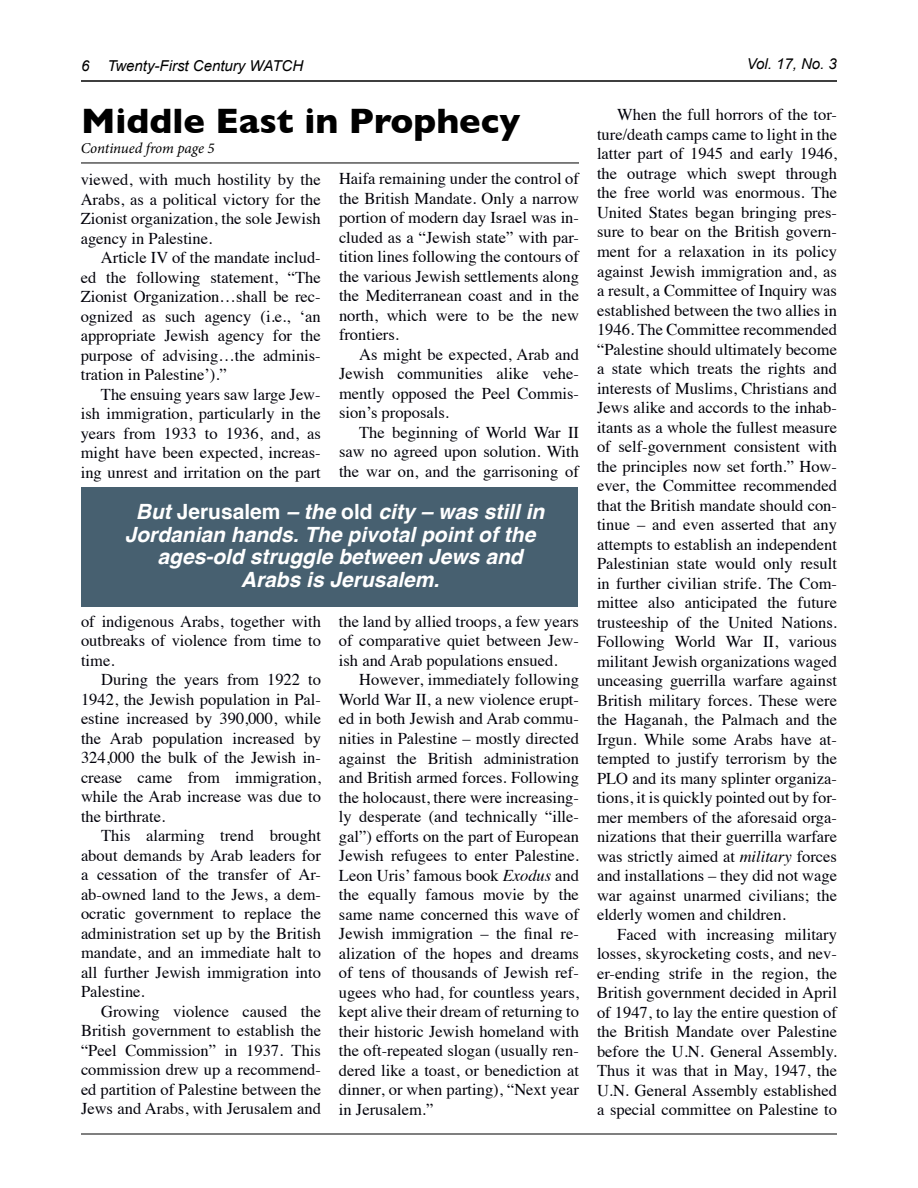
<style>
.page{position:relative;width:918px;height:1188px;background:#fff}
.page>*{position:absolute;margin:0;border:0;box-sizing:border-box;transform-origin:0 0}
.t1{font:700 36px "Gill Sans";color:#000}
.t2{font:italic 700 21px/22.5px "Helvetica";color:#fff;text-align:center}
.t3{font:16.5px/19.5px "Times";color:#000009;text-align:justify}
.t4{font:italic 15px "Arial";color:#000}
.t5{font:italic 15px "Minion Pro";letter-spacing:-.01em;color:#000}
.s1{font-style:normal}
.s2{font-style:italic}
</style>
<div class="page">
<hr style="left:81px;top:80px;width:756px;height:2px;background:#000">
<hr style="left:81px;top:1134px;width:756px;height:1px;background:#000">
<div style="left:82px;top:487px;width:496px;height:120px;background:#476070"></div>
<hr style="left:81px;top:163px;width:498px;height:1px;background:#000">
<p class="t4" style="left:81px;top:60px;width:224px">6 Twenty-First Century WATCH</p>
<p class="t4" style="left:747px;top:58px;width:92px">Vol. 17, No. 3</p>
<h1 class="t1" style="left:81px;top:108px;width:441px">Middle East in Prophecy</h1>
<p class="t5" style="left:81px;top:143px;width:135px">Continued from page 5</p>
<p class="t3" style="left:81px;top:168px;width:242px">viewed, with much hostility by the Arabs, as a political victory for the Zionist organization, the sole Jewish agency in Palestine.</p>
<p class="t3" style="left:81px;top:250px;width:242px;text-indent:20px">Article IV of the mandate includ&shy;ed the following statement, “The Zionist Organization…shall be rec&shy;ognized as such agency (i.e., ‘an appropriate Jewish agency for the purpose of advising…the adminis&shy;tration in Palestine’).”</p>
<p class="t3" style="left:81px;top:383px;width:242px;text-indent:20px">The ensuing years saw large Jew&shy;ish immigration, particularly in the years from 1933 to 1936, and, as might have been expected, increas&shy;ing unrest and irritation on the part</p>
<p class="t3" style="left:339px;top:171px;width:242px">Haifa remaining under the control of the British Mandate. Only a narrow portion of modern day Israel was in&shy;cluded as a “Jewish state” with par&shy;tition lines following the contours of the various Jewish settlements along the Mediterranean coast and in the north, which were to be the new frontiers.</p>
<p class="t3" style="left:339px;top:343px;width:242px;text-indent:20px">As might be expected, Arab and Jewish communities alike vehe&shy;mently opposed the Peel Commis&shy;sion’s proposals.</p>
<p class="t3" style="left:339px;top:424px;width:242px;text-indent:20px">The beginning of World War II saw no agreed upon solution. With the war on, and the garrisoning of</p>
<p class="t2" style="left:125px;top:502px;width:421px">But <span class="s1">Jerusalem</span> – the <span class="s1">old</span> city – was still in Jordanian hands. The pivotal point of the ages-old struggle between Jews and Arabs is Jerusalem.</p>
<p class="t3" style="left:81px;top:613px;width:242px">of indigenous Arabs, together with outbreaks of violence from time to time.</p>
<p class="t3" style="left:81px;top:669px;width:242px;text-indent:20px">During the years from 1922 to 1942, the Jewish population in Pal&shy;estine increased by 390,000, while the Arab population increased by 324,000 the bulk of the Jewish in&shy;crease came from immigration, while the Arab increase was due to the birthrate.</p>
<p class="t3" style="left:81px;top:828px;width:242px;text-indent:20px">This alarming trend brought about demands by Arab leaders for a cessation of the transfer of Ar&shy;ab-owned land to the Jews, a dem&shy;ocratic government to replace the administration set up by the British mandate, and an immediate halt to all further Jewish immigration into Palestine.</p>
<p class="t3" style="left:81px;top:1003px;width:242px;text-indent:20px">Growing violence caused the British government to establish the “Peel Commission” in 1937. This commission drew up a recommend&shy;ed partition of Palestine between the Jews and Arabs, with Jerusalem and</p>
<p class="t3" style="left:339px;top:610px;width:242px">the land by allied troops, a few years of comparative quiet between Jew&shy;ish and Arab populations ensued.</p>
<p class="t3" style="left:339px;top:669px;width:242px;text-indent:20px">However, immediately following World War II, a new violence erupt&shy;ed in both Jewish and Arab commu&shy;nities in Palestine – mostly directed against the British administration and British armed forces. Following the holocaust, there were increasing&shy;ly desperate (and technically “ille&shy;gal”) efforts on the part of European Jewish refugees to enter Palestine.<br>Leon Uris’ famous book <span class="s2">Exodus</span> and the equally famous movie by the same name concerned this wave of Jewish immigration – the 昀椀nal re&shy;alization of the hopes and dreams of tens of thousands of Jewish ref&shy;ugees who had, for countless years, kept alive their dream of returning to their historic Jewish homeland with the oft-repeated slogan (usually ren&shy;dered like a toast, or benediction at dinner, or when parting), “Next year in Jerusalem.”</p>
<p class="t3" style="left:597px;top:107px;width:242px;text-indent:20px">When the full horrors of the tor&shy;ture/death camps came to light in the latter part of 1945 and early 1946, the outrage which swept through the free world was enormous. The United States began bringing pres&shy;sure to bear on the British govern&shy;ment for a relaxation in its policy against Jewish immigration and, as a result, a Committee of Inquiry was established between the two allies in 1946. The Committee recommended “Palestine should ultimately become a state which treats the rights and interests of Muslims, Christians and Jews alike and accords to the inhab&shy;itants as a whole the fullest measure of self-government consistent with the principles now set forth.” How&shy;ever, the Committee recommended that the British mandate should con&shy;tinue – and even asserted that any attempts to establish an independent Palestinian state would only result in further civilian strife. The Com&shy;mittee also anticipated the future trusteeship of the United Nations.<br>Following World War II, various militant Jewish organizations waged unceasing guerrilla warfare against British military forces. These were the Haganah, the Palmach and the Irgun. While some Arabs have at&shy;tempted to justify terrorism by the PLO and its many splinter organiza&shy;tions, it is quickly pointed out by for&shy;mer members of the aforesaid orga&shy;nizations that their guerrilla warfare was strictly aimed at <span class="s2">military</span> forces and installations – they did not wage war against unarmed civilians; the elderly women and children.</p>
<p class="t3" style="left:597px;top:923px;width:242px;text-indent:20px">Faced with increasing military losses, skyrocketing costs, and nev&shy;er-ending strife in the region, the British government decided in April of 1947, to lay the entire question of the British Mandate over Palestine before the U.N. General Assembly.<br>Thus it was that in May, 1947, the U.N. General Assembly established a special committee on Palestine to</p>
</div>
